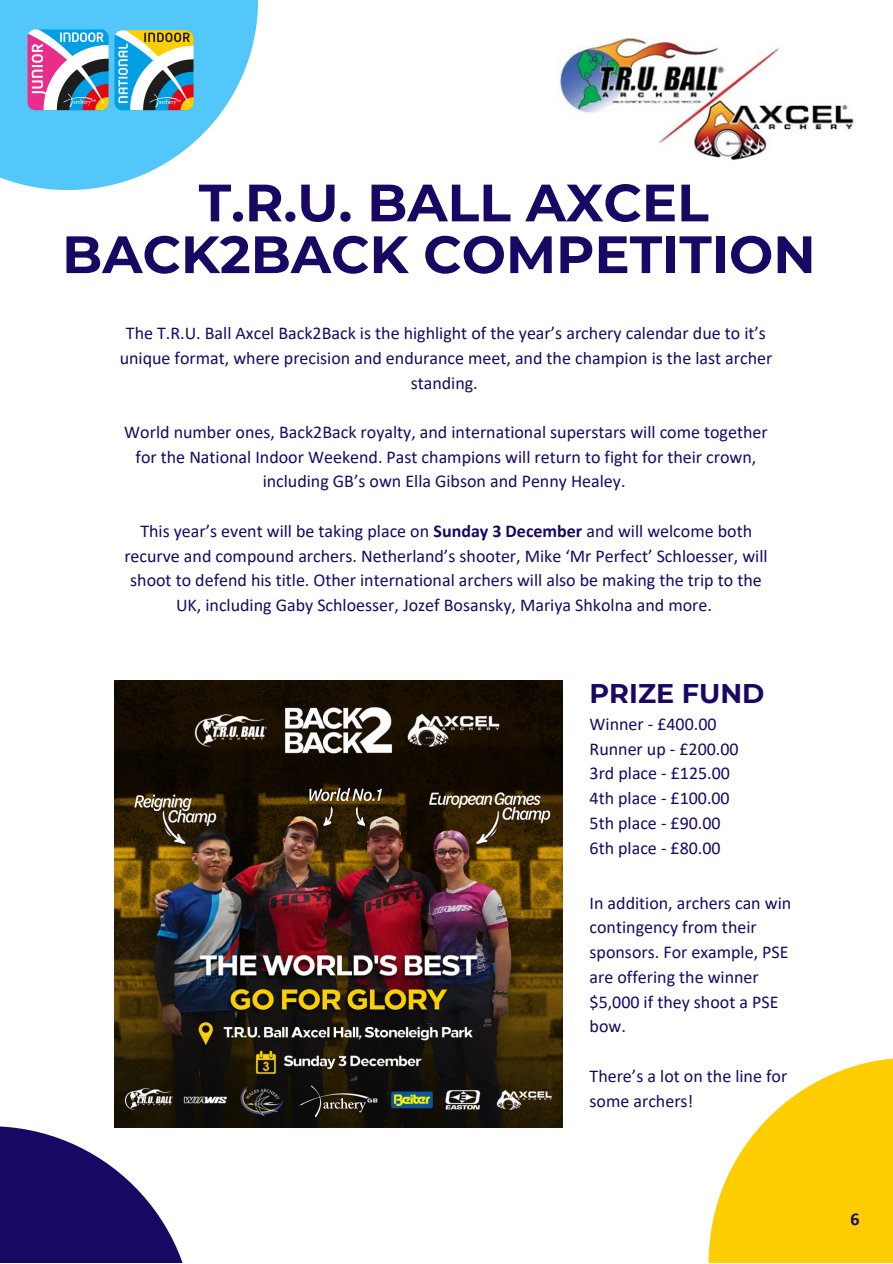
<style>
.page{position:relative;width:893px;height:1264px;background:#fff}
.page>*{position:absolute;margin:0;border:0;box-sizing:border-box;transform-origin:0 0}
.t1{font:700 52.5px "Montserrat";color:#180864}
.t2{font:700 27px "Montserrat";color:#180864}
.t3{font:18px/24.8px "Calibri";color:#180864;text-align:center}
.t4{font:700 18px "Calibri";color:#180864}
.s1{font-weight:700}
</style>
<div class="page">
<img style="left:560px;top:38px;width:294px;height:122px">
<svg style="left:0;top:0;width:258px;height:190px;fill:#53c6fa"></svg>
<img style="left:28px;top:30px;width:81px;height:81px">
<img style="left:115px;top:30px;width:79px;height:80px">
<svg style="left:708px;top:1058px;width:184px;height:204px;fill:#fece02"></svg>
<svg style="left:0;top:1126px;width:194px;height:136px;fill:#180864"></svg>
<img style="left:115px;top:680px;width:447px;height:447px">
<p class="t1" style="left:199px;top:170px;width:511px">T.R.U. BALL AXCEL</p>
<p class="t1" style="left:62px;top:222px;width:755px">BACK2BACK COMPETITION</p>
<p class="t3" style="left:120px;top:322px;width:654px">The T.R.U. Ball Axcel Back2Back is the highlight of the year’s archery calendar due to it’s unique format, where precision and endurance meet, and the champion is the last archer standing.</p>
<p class="t3" style="left:124px;top:421px;width:644px">World number ones, Back2Back royalty, and international superstars will come together for the National Indoor Weekend. Past champions will return to fight for their crown, including GB’s own Ella Gibson and Penny Healey.</p>
<p class="t3" style="left:124px;top:520px;width:644px">This year’s event will be taking place on <span class="s1">Sunday 3 December</span> and will welcome both recurve and compound archers. Netherland’s shooter, Mike ‘Mr Perfect’ Schloesser, will shoot to defend his title. Other international archers will also be making the trip to the UK, including Gaby Schloesser, Jozef Bosansky, Mariya Shkolna and more.</p>
<p class="t2" style="left:589px;top:676px;width:176px">PRIZE FUND</p>
<p class="t3" style="left:589px;top:713px;width:128px">Winner - £400.00</p>
<p class="t3" style="left:589px;top:737px;width:150px">Runner up - £200.00</p>
<p class="t3" style="left:589px;top:762px;width:142px">3rd place - £125.00</p>
<p class="t3" style="left:589px;top:787px;width:142px">4th place - £100.00</p>
<p class="t3" style="left:589px;top:812px;width:132px">5th place - £90.00</p>
<p class="t3" style="left:589px;top:836px;width:132px">6th place - £80.00</p>
<p class="t3" style="left:589px;top:891px;width:203px;text-align:left">In addition, archers can win contingency from their sponsors. For example, PSE are offering the winner $5,000 if they shoot a PSE bow.</p>
<p class="t3" style="left:589px;top:1064px;width:199px;text-align:left">There’s a lot on the line for some archers!</p>
<p class="t4" style="left:850px;top:1211px;width:11px">6</p>
</div>
